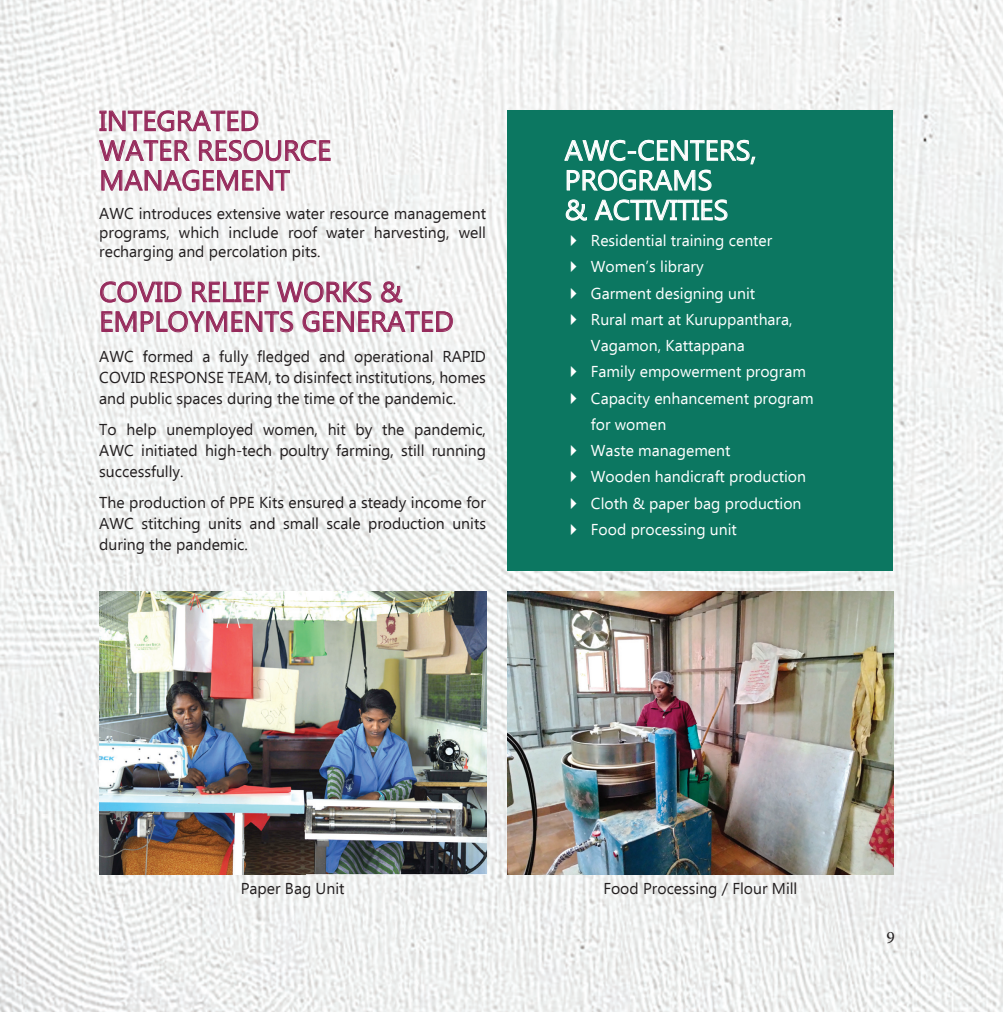
<style>
.page{position:relative;width:1003px;height:1012px;background:#fff}
.page>*{position:absolute;margin:0;border:0;box-sizing:border-box;transform-origin:0 0}
.t1{font:28px/29.8px "Ebrima";color:#962b5c}
.t2{font:28px/29.8px "Ebrima";color:#fff}
.t3{font:17.5px "Minion Pro";color:#231f20}
.t4{font:15.75px/21px "Ebrima";color:#231f20;text-align:justify}
.t5{font:15.75px/26.2px "Ebrima";color:#fff}
</style>
<div class="page">
<img style="left:0;top:0;width:1002px;height:1012px">
<div style="left:507px;top:110px;width:385px;height:460px;background:#0c7761"></div>
<svg style="left:98px;top:102px;width:233px;height:92px"></svg>
<svg style="left:100px;top:281px;width:353px;height:54px"></svg>
<svg style="left:564px;top:139px;width:191px;height:82px"></svg>
<img style="left:99px;top:591px;width:387px;height:283px">
<img style="left:507px;top:591px;width:386px;height:283px">
<h1 class="t1" style="left:99px;top:105px;width:233px">INTEGRATED<br>WATER RESOURCE<br>MANAGEMENT</h1>
<p class="t4" style="left:99px;top:203px;width:388px;line-height:18.9px">AWC introduces extensive water resource management programs, which include roof water harvesting, well recharging and percolation pits.</p>
<h1 class="t1" style="left:99px;top:276px;width:356px">COVID RELIEF WORKS &amp;<br>EMPLOYMENTS GENERATED</h1>
<p class="t4" style="left:99px;top:346px;width:388px">AWC formed a fully fledged and operational RAPID COVID RESPONSE TEAM, to disinfect institutions, homes and public spaces during the time of the pandemic.</p>
<p class="t4" style="left:99px;top:419px;width:388px">To help unemployed women, hit by the pandemic, AWC initiated high-tech poultry farming, still running successfully.</p>
<p class="t4" style="left:99px;top:492px;width:388px">The production of PPE Kits ensured a steady income for AWC stitching units and small scale production units during the pandemic.</p>
<h1 class="t2" style="left:564px;top:135px;width:193px">AWC-CENTERS,<br>PROGRAMS<br>&amp; ACTIVITIES</h1>
<p class="t5" style="left:564px;top:227px;width:209px">✔ Residential training center</p>
<p class="t5" style="left:564px;top:253px;width:140px">✔ Women’s library</p>
<p class="t5" style="left:564px;top:279px;width:192px">✔ Garment designing unit</p>
<p class="t5" style="left:590px;top:306px;width:203px;text-indent:-26px">✔ Rural mart at Kuruppanthara,<br>Vagamon, Kattappana</p>
<p class="t5" style="left:564px;top:358px;width:243px">✔ Family empowerment program</p>
<p class="t5" style="left:590px;top:384px;width:224px;text-indent:-26px">✔ Capacity enhancement program for women</p>
<p class="t5" style="left:564px;top:437px;width:167px">✔ Waste management</p>
<p class="t5" style="left:564px;top:463px;width:243px">✔ Wooden handicraft production</p>
<p class="t5" style="left:564px;top:489px;width:238px">✔ Cloth &amp; paper bag production</p>
<p class="t5" style="left:564px;top:516px;width:174px">✔ Food processing unit</p>
<p class="t4" style="left:241px;top:877px;width:105px">Paper Bag Unit</p>
<p class="t4" style="left:603px;top:877px;width:195px">Food Processing / Flour Mill</p>
<p class="t3" style="left:886px;top:926px;width:10px">9</p>
</div>
